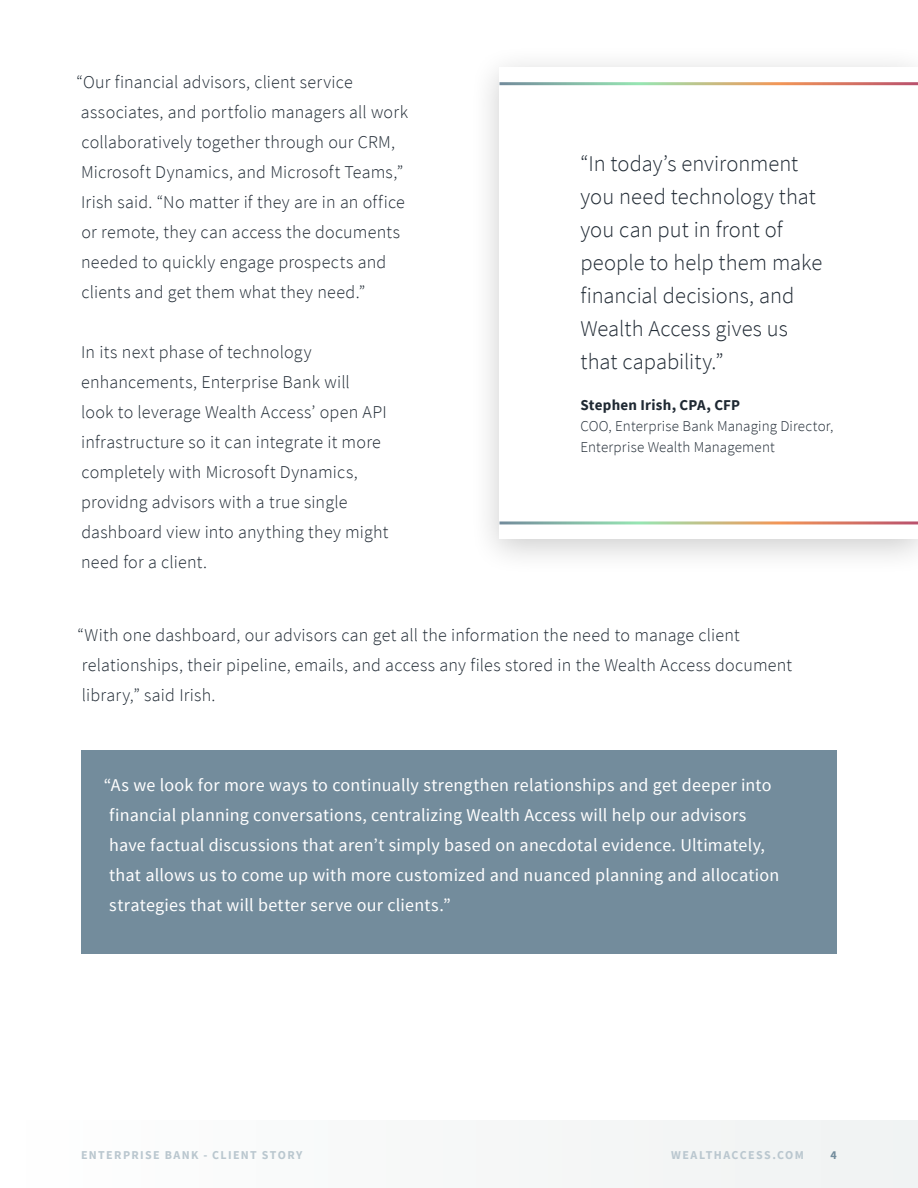
<style>
.page{position:relative;width:918px;height:1188px;background:#fff}
.page>*{position:absolute;margin:0;border:0;box-sizing:border-box;transform-origin:0 0}
.t1{font:300 22.5px/33px "Source Sans Pro";color:#1f2933}
.t2{font:300 18px/30px "Source Sans Pro";letter-spacing:.01em;color:#1f2933}
.t3{font:18px/30px "Source Sans Pro";letter-spacing:.015em;color:#fff}
.t4{font:300 15px/21px "Source Sans Pro";letter-spacing:.005em;color:#1f2933}
.t5{font:700 15px "Source Sans Pro";letter-spacing:.015em;color:#1f2933}
.t6{font:700 12px "Source Sans Pro";letter-spacing:.115em;color:#bac7cf}
.t7{font:700 12px "Source Sans Pro";color:#738c9c}
</style>
<div class="page">
<div style="left:0;top:1120px;width:918px;height:68px;background:#f6f8f8"></div>
<div style="left:469px;top:44px;width:449px;height:532px;background:#000;opacity:.2"></div>
<div style="left:500px;top:68px;width:418px;height:471px;background:#fff"></div>
<div style="left:82px;top:751px;width:755px;height:203px;background:#738c9c"></div>
<p class="t2" style="left:77px;top:67px;width:333px">“Our financial advisors, client service associates, and portfolio managers all work collaboratively together through our CRM, Microsoft Dynamics, and Microsoft Teams,” Irish said. “No matter if they are in an office or remote, they can access the documents needed to quickly engage prospects and clients and get them what they need.”</p>
<p class="t2" style="left:81px;top:337px;width:309px">In its next phase of technology enhancements, Enterprise Bank will<br>look to leverage Wealth Access’ open API infrastructure so it can integrate it more completely with Microsoft Dynamics, providng advisors with a true single dashboard view into anything they might need for a client.</p>
<p class="t1" style="left:580px;top:147px;width:243px">“In today’s environment you need technology that you can put in front of people to help them make financial decisions, and<br>Wealth Access gives us that capability.”</p>
<p class="t5" style="left:580px;top:395px;width:161px">Stephen Irish, CPA, CFP</p>
<p class="t4" style="left:580px;top:416px;width:254px">COO, Enterprise Bank Managing Director,<br>Enterprise Wealth Management</p>
<p class="t2" style="left:77px;top:620px;width:716px">“With one dashboard, our advisors can get all the information the need to manage client relationships, their pipeline, emails, and access any files stored in the Wealth Access document library,” said Irish.</p>
<p class="t3" style="left:104px;top:770px;width:677px">“As we look for more ways to continually strengthen relationships and get deeper into financial planning conversations, centralizing Wealth Access will help our advisors have factual discussions that aren’t simply based on anecdotal evidence. Ultimately, that allows us to come up with more customized and nuanced planning and allocation strategies that will better serve our clients.”</p>
<p class="t6" style="left:81px;top:1147px;width:223px">ENTERPRISE BANK - CLIENT STORY</p>
<p class="t6" style="left:671px;top:1147px;width:134px">WEALTHACCESS.COM</p>
<p class="t7" style="left:831px;top:1147px;width:8px">4</p>
</div>
